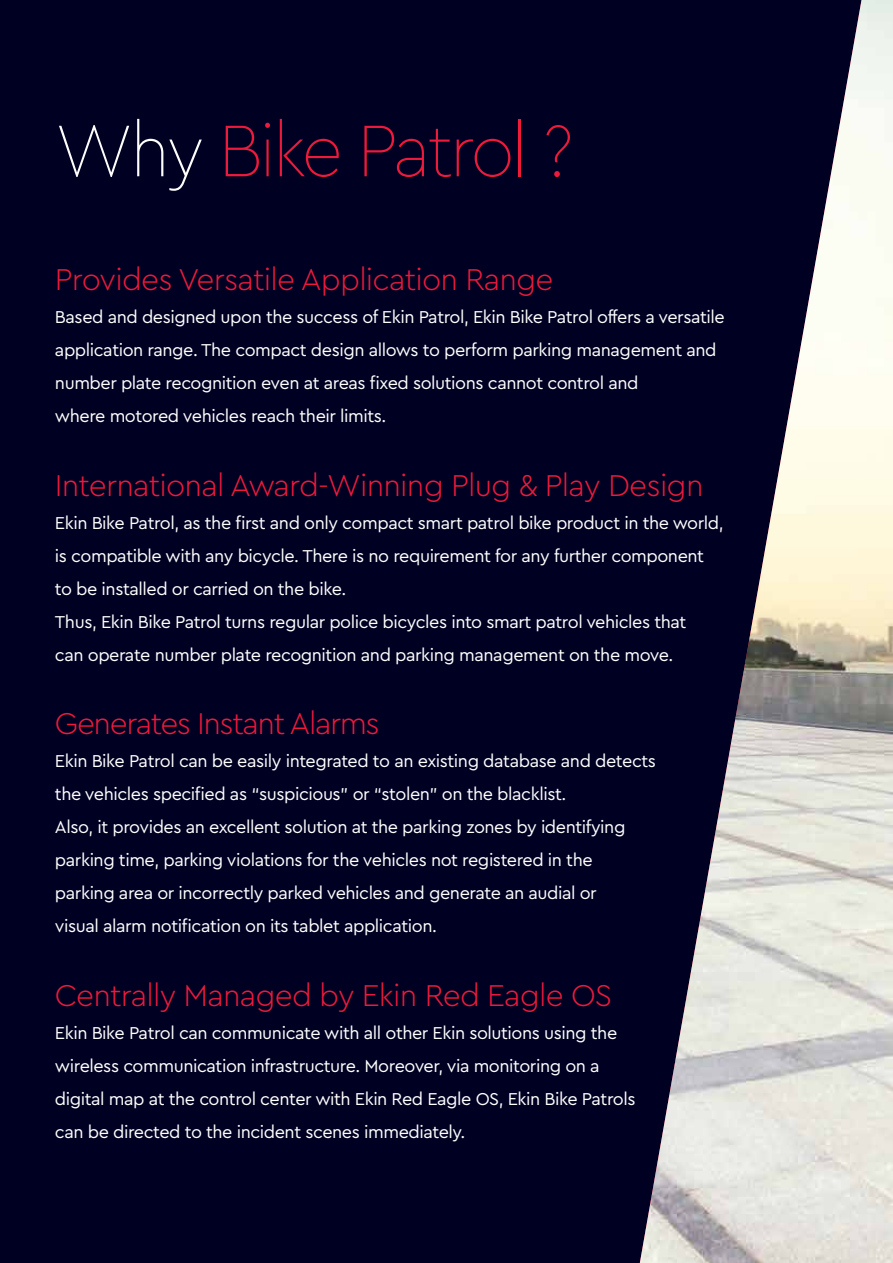
<style>
.page{position:relative;width:893px;height:1263px;background:#000023}
.page>*{position:absolute;margin:0;border:0;box-sizing:border-box;transform-origin:0 0}
.t1{font:100 76.5px "Cera PRO";letter-spacing:-.045em;color:#ed1a3b;scale:.95 1}
.t2{font:300 31.5px "Cera PRO";letter-spacing:-.025em;color:#ed1a3b}
.t3{font:300 31.5px "Cera PRO";letter-spacing:-.045em;color:#ed1a3b}
.t4{font:18px/33px "Cera PRO";letter-spacing:-.025em;color:#fff}
.s1{color:#fff}
</style>
<div class="page">
<img style="left:640px;top:0;width:253px;height:1263px">
<h1 class="t1" style="left:55px;top:100px;width:548px"><span class="s1">Why</span> Bike Patrol ?</h1>
<h2 class="t2" style="left:55px;top:259px;width:500px">Provides Versatile Application Range</h2>
<p class="t4" style="left:55px;top:300px;width:671px">Based and designed upon the success of Ekin Patrol, Ekin Bike Patrol offers a versatile application range. The compact design allows to perform parking management and number plate recognition even at areas fixed solutions cannot control and<br>where motored vehicles reach their limits.</p>
<h2 class="t2" style="left:55px;top:464px;width:650px">International Award-Winning Plug &amp; Play Design</h2>
<p class="t4" style="left:55px;top:505px;width:670px">Ekin Bike Patrol, as the first and only compact smart patrol bike product in the world, is compatible with any bicycle. There is no requirement for any further component to be installed or carried on the bike.<br>Thus, Ekin Bike Patrol turns regular police bicycles into smart patrol vehicles that<br>can operate number plate recognition and parking management on the move.</p>
<h2 class="t3" style="left:55px;top:703px;width:326px">Generates Instant Alarms</h2>
<p class="t4" style="left:55px;top:744px;width:603px">Ekin Bike Patrol can be easily integrated to an existing database and detects the vehicles specified as “suspicious” or “stolen” on the blacklist.<br>Also, it provides an excellent solution at the parking zones by identifying parking time, parking violations for the vehicles not registered in the parking area or incorrectly parked vehicles and generate an audial or<br>visual alarm notification on its tablet application.</p>
<h2 class="t2" style="left:55px;top:974px;width:559px">Centrally Managed by Ekin Red Eagle OS</h2>
<p class="t4" style="left:55px;top:1015px;width:582px">Ekin Bike Patrol can communicate with all other Ekin solutions using the wireless communication infrastructure. Moreover, via monitoring on a digital map at the control center with Ekin Red Eagle OS, Ekin Bike Patrols can be directed to the incident scenes immediately.</p>
</div>
